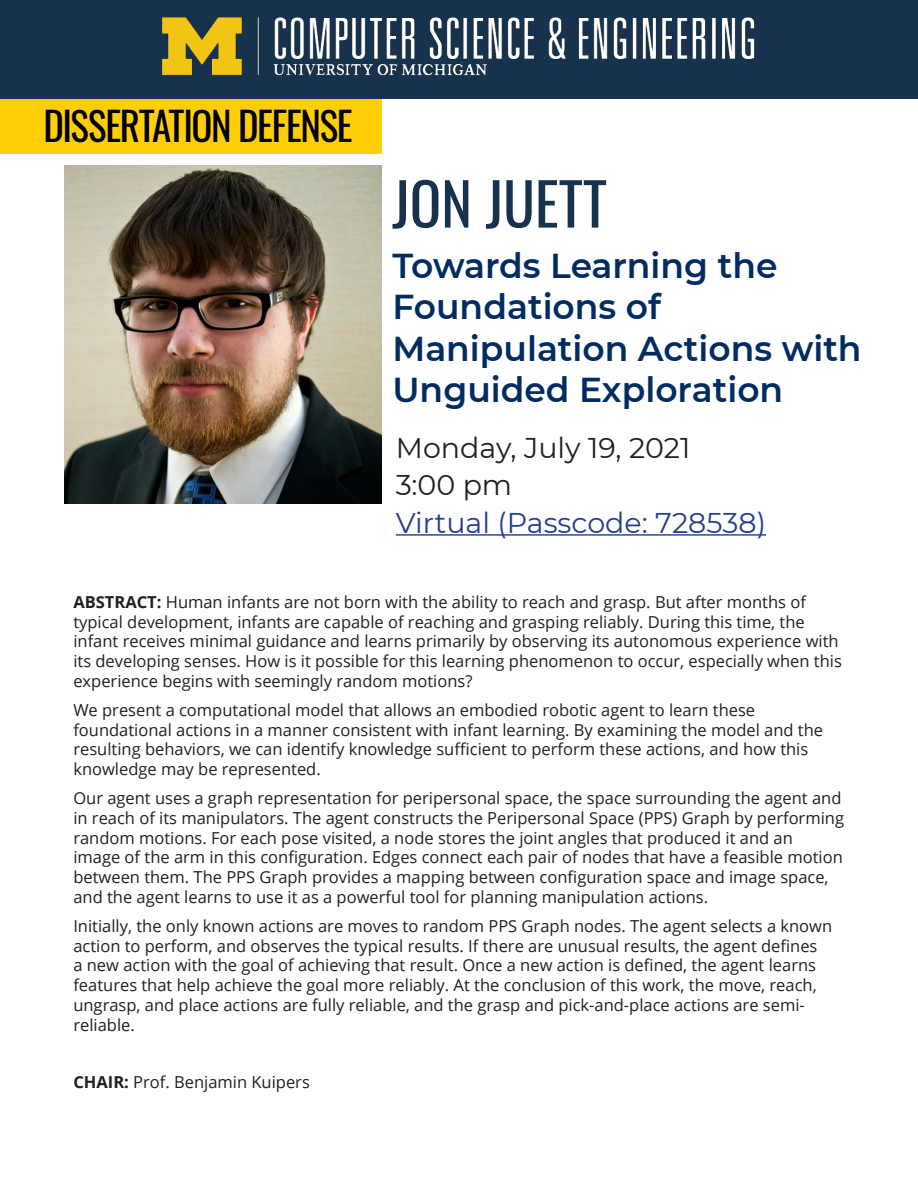
<style>
.page{position:relative;width:918px;height:1188px;background:#fff}
.page>*{position:absolute;margin:0;border:0;box-sizing:border-box;transform-origin:0 0}
.t1{font:58.5px "Oswald";color:#17324d}
.t2{font:39px "Oswald";letter-spacing:-.035em;color:#000}
.t3{font:600 34.5px/41.4px "Montserrat";color:#002c62}
.t4{font:28.5px/37.5px "Montserrat";color:#231f20}
.t5{font:28.5px "Montserrat";color:#253f8e}
.t6{font:16.5px/19.8px "Open Sans";color:#231f20}
.s1{font-weight:700}
</style>
<div class="page">
<div style="left:0;top:99px;width:381px;height:55px;background:#fece08"></div>
<div style="left:0;top:0;width:918px;height:99px;background:#17324d"></div>
<img style="left:65px;top:166px;width:316px;height:338px">
<hr style="left:396px;top:534px;width:370px;height:2px;background:#253f8e">
<img style="left:162px;top:17px;width:592px;height:59px">
<p class="t2" style="left:44px;top:92px;width:311px">DISSERTATION DEFENSE</p>
<p class="t1" style="left:392px;top:152px;width:216px">JON JUETT</p>
<p class="t3" style="left:392px;top:243px;width:387px">Towards Learning the<br>Foundations of</p>
<p class="t3" style="left:392px;top:326px;width:471px">Manipulation Actions with<br>Unguided Exploration</p>
<p class="t4" style="left:396px;top:428px;width:296px">Monday, July 19, 2021<br>3:00 pm</p>
<p class="t5" style="left:396px;top:503px;width:372px">Virtual (Passcode: 728538)</p>
<p class="t6" style="left:73px;top:592px;width:770px"><span class="s1">ABSTRACT:</span> Human infants are not born with the ability to reach and grasp. But after months of typical development, infants are capable of reaching and grasping reliably. During this time, the infant receives minimal guidance and learns primarily by observing its autonomous experience with its developing senses. How is it possible for this learning phenomenon to occur, especially when this experience begins with seemingly random motions?</p>
<p class="t6" style="left:73px;top:700px;width:751px">We present a computational model that allows an embodied robotic agent to learn these foundational actions in a manner consistent with infant learning. By examining the model and the resulting behaviors, we can identify knowledge sufficient to perform these actions, and how this knowledge may be represented.</p>
<p class="t6" style="left:73px;top:788px;width:772px">Our agent uses a graph representation for peripersonal space, the space surrounding the agent and in reach of its manipulators. The agent constructs the Peripersonal Space (PPS) Graph by performing random motions. For each pose visited, a node stores the joint angles that produced it and an<br>image of the arm in this configuration. Edges connect each pair of nodes that have a feasible motion between them. The PPS Graph provides a mapping between configuration space and image space, and the agent learns to use it as a powerful tool for planning manipulation actions.</p>
<p class="t6" style="left:73px;top:916px;width:760px">Initially, the only known actions are moves to random PPS Graph nodes. The agent selects a known action to perform, and observes the typical results. If there are unusual results, the agent defines<br>a new action with the goal of achieving that result. Once a new action is defined, the agent learns features that help achieve the goal more reliably. At the conclusion of this work, the move, reach, ungrasp, and place actions are fully reliable, and the grasp and pick-and-place actions are semi&shy;reliable.</p>
<p class="t6" style="left:73px;top:1072px;width:238px"><span class="s1">CHAIR:</span> Prof. Benjamin Kuipers</p>
</div>
